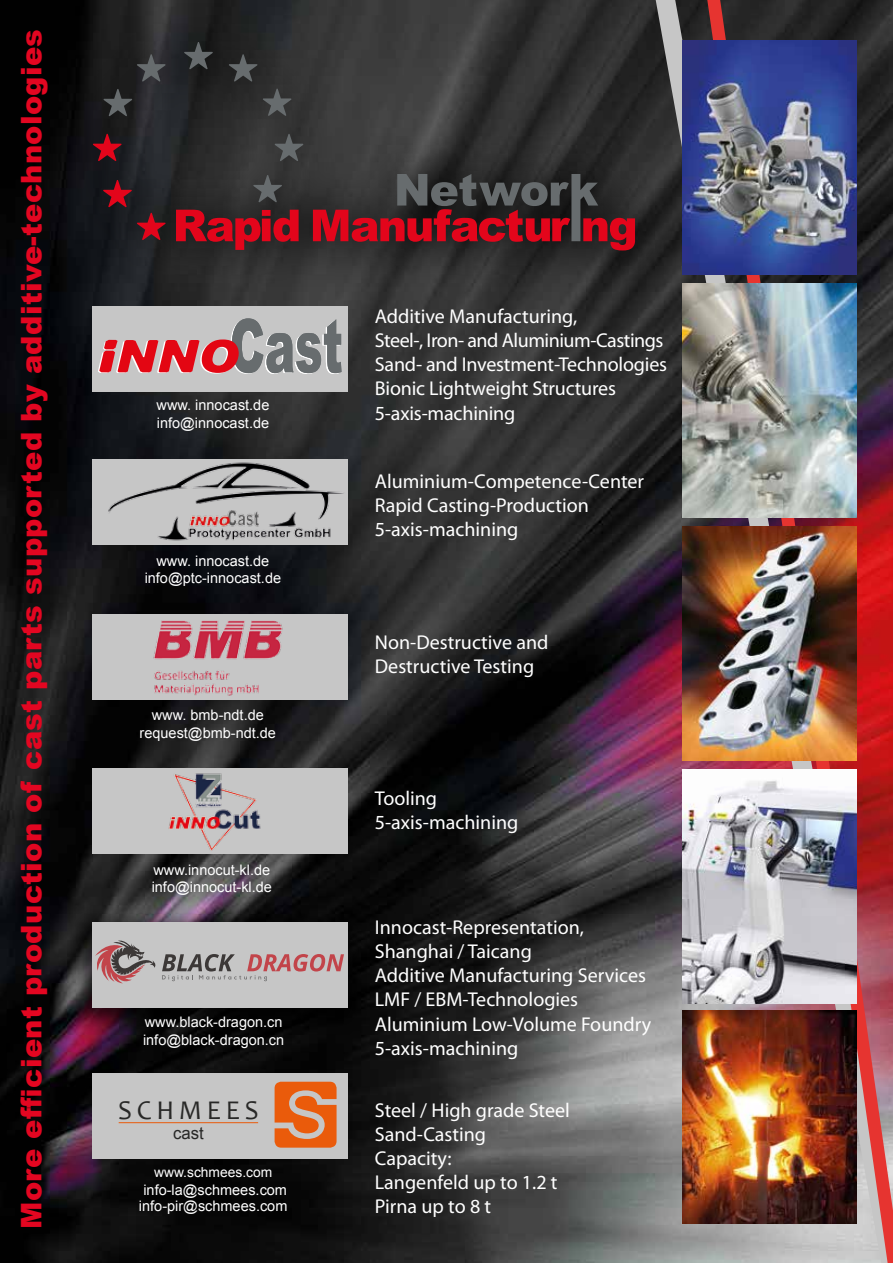
<style>
.page{position:relative;width:893px;height:1263px;background:#fff}
.page>*{position:absolute;margin:0;border:0;box-sizing:border-box;transform-origin:0 0}
.t1{font:900 28.35px "Arial";letter-spacing:.01em;color:#e30621}
.t2{font:27.15px "Candara";letter-spacing:.175em;color:#282827}
.t3{font:20.1px/24px "Myriad Pro";color:#fff}
.t4{font:16.8px "Arial";color:#282827}
.t5{font:14.55px/17.4px "Arial";color:#fff;text-align:center}
.t6{font:13.8px "Arial";color:#fff}
</style>
<div class="page">
<img style="left:0;top:0;width:656px;height:1263px">
<svg style="left:656px;top:0;width:51px;height:1263px"></svg>
<svg style="left:707px;top:0;width:186px;height:1263px"></svg>
<div style="left:51px;top:1px;width:630px;height:294px;background:#000;opacity:.75"></div>
<svg style="left:93px;top:134px;width:29px;height:27px"></svg>
<svg style="left:103px;top:180px;width:63px;height:60px"></svg>
<svg style="left:103px;top:89px;width:29px;height:27px"></svg>
<svg style="left:137px;top:54px;width:29px;height:28px"></svg>
<svg style="left:184px;top:42px;width:29px;height:28px"></svg>
<svg style="left:228px;top:54px;width:30px;height:28px"></svg>
<svg style="left:262px;top:88px;width:30px;height:28px"></svg>
<svg style="left:274px;top:134px;width:30px;height:27px"></svg>
<svg style="left:313px;top:174px;width:322px;height:76px"></svg>
<svg style="left:176px;top:210px;width:123px;height:40px"></svg>
<svg style="left:253px;top:175px;width:29px;height:28px"></svg>
<div style="left:92px;top:1073px;width:256px;height:85px;background:#c6c6c6"></div>
<hr style="left:119px;top:1122px;width:139px;height:1px;background:#ea5b0b">
<svg style="left:275px;top:1082px;width:62px;height:66px"></svg>
<div style="left:92px;top:769px;width:256px;height:85px;background:#c6c6c6"></div>
<img style="left:168px;top:773px;width:93px;height:78px">
<div style="left:92px;top:306px;width:256px;height:85px;background:#c6c6c6"></div>
<svg style="left:98px;top:318px;width:243px;height:56px"></svg>
<div style="left:67px;top:905px;width:300px;height:130px;background:#000;opacity:.75"></div>
<div style="left:92px;top:922px;width:256px;height:85px;background:#c6c6c6"></div>
<svg style="left:95px;top:940px;width:249px;height:44px"></svg>
<img style="left:92px;top:459px;width:256px;height:85px">
<div style="left:92px;top:614px;width:256px;height:85px;background:#c6c6c6"></div>
<img style="left:153px;top:620px;width:130px;height:76px">
<img style="left:682px;top:526px;width:175px;height:234px">
<img style="left:682px;top:40px;width:175px;height:234px">
<img style="left:682px;top:1011px;width:175px;height:212px">
<img style="left:682px;top:283px;width:175px;height:234px">
<img style="left:682px;top:769px;width:175px;height:234px">
<h1 class="t1" style="left:11px;top:1229px;width:1201px;rotate:-90deg">More efficient production of cast parts supported by additive-technologies</h1>
<p class="t5" style="left:157px;top:397px;width:114px;text-align:left">www. innocast.de info@innocast.de</p>
<p class="t5" style="left:145px;top:552px;width:138px">www. innocast.de info@ptc-innocast.de</p>
<p class="t5" style="left:140px;top:707px;width:138px">www. bmb-ndt.de request@bmb-ndt.de</p>
<p class="t5" style="left:152px;top:861px;width:122px;text-align:left">www.innocut-kl.de info@innocut-kl.de</p>
<p class="t5" style="left:143px;top:1014px;width:143px;text-align:left">www.black-dragon.cn info@black-dragon.cn</p>
<h2 class="t2" style="left:118px;top:1093px;width:142px">SCHMEES</h2>
<p class="t4" style="left:173px;top:1122px;width:32px">cast</p>
<p class="t6" style="left:154px;top:1163px;width:120px">www.schmees.com</p>
<p class="t5" style="left:139px;top:1181px;width:150px;line-height:16.5px">info-la@schmees.com info-pir@schmees.com</p>
<p class="t3" style="left:375px;top:304px;width:294px">Additive Manufacturing,<br>Steel-, Iron- and Aluminium-Castings<br>Sand- and Investment-Technologies<br>Bionic Lightweight Structures<br>5-axis-machining</p>
<p class="t3" style="left:375px;top:468px;width:271px">Aluminium-Competence-Center<br>Rapid Casting-Production<br>5-axis-machining</p>
<p class="t3" style="left:375px;top:630px;width:175px">Non-Destructive and<br>Destructive Testing</p>
<p class="t3" style="left:375px;top:786px;width:145px">Tooling<br>5-axis-machining</p>
<p class="t3" style="left:375px;top:915px;width:278px">Innocast-Representation,<br>Shanghai / Taicang<br>Additive Manufacturing Services<br>LMF / EBM-Technologies<br>Aluminium Low-Volume Foundry<br>5-axis-machining</p>
<p class="t3" style="left:375px;top:1098px;width:197px">Steel / High grade Steel<br>Sand-Casting<br>Capacity:<br>Langenfeld up to 1.2 t<br>Pirna up to 8 t</p>
</div>
